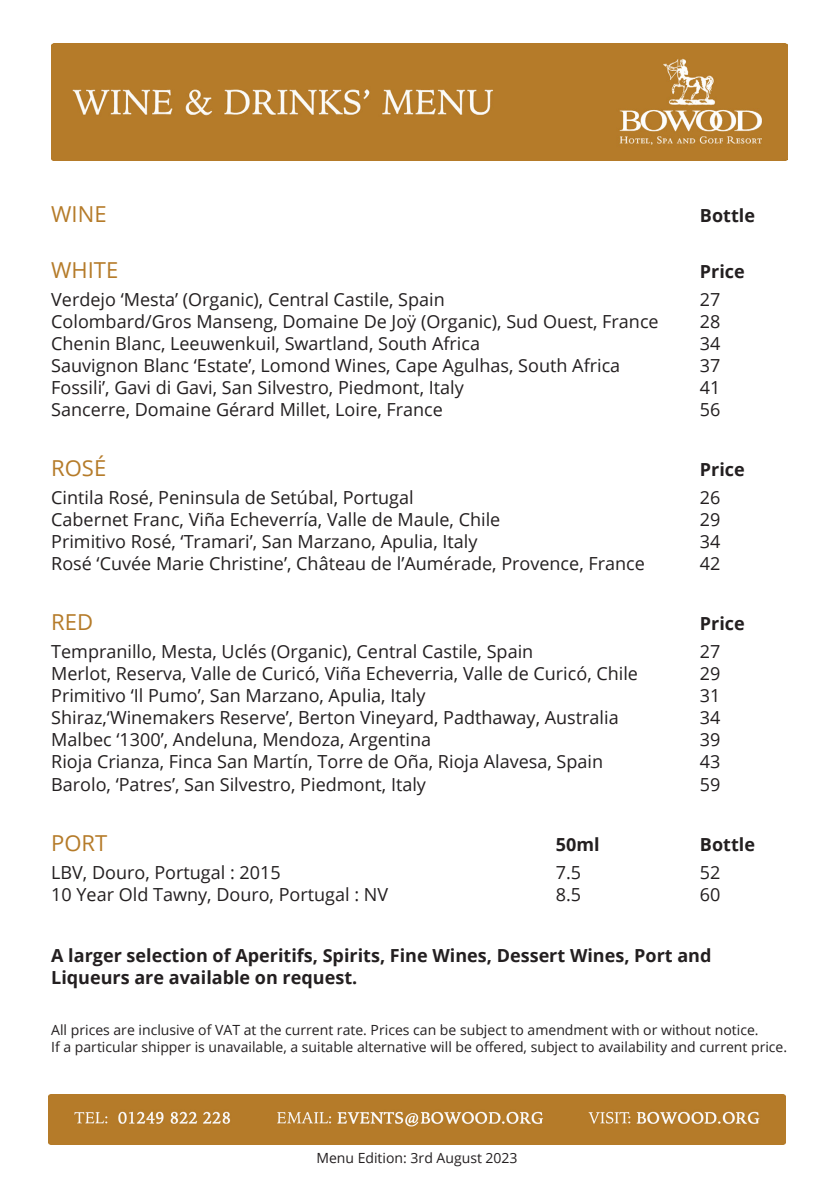
<style>
.page{position:relative;width:840px;height:1191px;background:#fff}
.page>*{position:absolute;margin:0;border:0;box-sizing:border-box;transform-origin:0 0}
.DRINK_TYPE{font:22px "Open Sans";color:#b57b29}
.DRINK_TYPE-2{font:18px "Open Sans";color:#231f20}
.DRINK_TYPE-3{font:700 18px "Open Sans";color:#231f20}
.t1{font:14px "Open Sans";color:#231f20}
</style>
<div class="page">
<img style="left:49px;top:1094px;width:735px;height:50px">
<img style="left:51px;top:43px;width:735px;height:118px">
<p class="DRINK_TYPE" style="left:51px;top:199px;width:57px">WINE</p>
<p class="DRINK_TYPE-3" style="left:699px;top:203px;width:56px">Bottle</p>
<p class="DRINK_TYPE" style="left:51px;top:255px;width:69px">WHITE</p>
<p class="DRINK_TYPE-3" style="left:699px;top:259px;width:46px">Price</p>
<p class="DRINK_TYPE-2" style="left:51px;top:287px;width:395px">Verdejo ‘Mesta’ (Organic), Central Castile, Spain</p>
<p class="DRINK_TYPE-2" style="left:699px;top:287px;width:22px">27</p>
<p class="DRINK_TYPE-2" style="left:51px;top:309px;width:608px">Colombard/Gros Manseng, Domaine De Joÿ (Organic), Sud Ouest, France</p>
<p class="DRINK_TYPE-2" style="left:699px;top:309px;width:22px">28</p>
<p class="DRINK_TYPE-2" style="left:51px;top:331px;width:430px">Chenin Blanc, Leeuwenkuil, Swartland, South Africa</p>
<p class="DRINK_TYPE-2" style="left:699px;top:331px;width:22px">34</p>
<p class="DRINK_TYPE-2" style="left:51px;top:353px;width:570px">Sauvignon Blanc ‘Estate’, Lomond Wines, Cape Agulhas, South Africa</p>
<p class="DRINK_TYPE-2" style="left:699px;top:353px;width:22px">37</p>
<p class="DRINK_TYPE-2" style="left:51px;top:375px;width:414px">Fossili’, Gavi di Gavi, San Silvestro, Piedmont, Italy</p>
<p class="DRINK_TYPE-2" style="left:699px;top:375px;width:22px">41</p>
<p class="DRINK_TYPE-2" style="left:51px;top:397px;width:393px">Sancerre, Domaine Gérard Millet, Loire, France</p>
<p class="DRINK_TYPE-2" style="left:699px;top:397px;width:22px">56</p>
<p class="DRINK_TYPE" style="left:51px;top:453px;width:57px">ROSÉ</p>
<p class="DRINK_TYPE-3" style="left:699px;top:457px;width:46px">Price</p>
<p class="DRINK_TYPE-2" style="left:51px;top:485px;width:364px">Cintila Rosé, Peninsula de Setúbal, Portugal</p>
<p class="DRINK_TYPE-2" style="left:699px;top:485px;width:22px">26</p>
<p class="DRINK_TYPE-2" style="left:51px;top:507px;width:450px">Cabernet Franc, Viña Echeverría, Valle de Maule, Chile</p>
<p class="DRINK_TYPE-2" style="left:699px;top:507px;width:22px">29</p>
<p class="DRINK_TYPE-2" style="left:51px;top:529px;width:427px">Primitivo Rosé, ‘Tramari’, San Marzano, Apulia, Italy</p>
<p class="DRINK_TYPE-2" style="left:699px;top:529px;width:22px">34</p>
<p class="DRINK_TYPE-2" style="left:51px;top:551px;width:594px">Rosé ‘Cuvée Marie Christine’, Château de l’Aumérade, Provence, France</p>
<p class="DRINK_TYPE-2" style="left:699px;top:551px;width:22px">42</p>
<p class="DRINK_TYPE" style="left:51px;top:607px;width:43px">RED</p>
<p class="DRINK_TYPE-3" style="left:699px;top:611px;width:46px">Price</p>
<p class="DRINK_TYPE-2" style="left:51px;top:639px;width:483px">Tempranillo, Mesta, Uclés (Organic), Central Castile, Spain</p>
<p class="DRINK_TYPE-2" style="left:699px;top:639px;width:22px">27</p>
<p class="DRINK_TYPE-2" style="left:51px;top:661px;width:588px">Merlot, Reserva, Valle de Curicó, Viña Echeverria, Valle de Curicó, Chile</p>
<p class="DRINK_TYPE-2" style="left:699px;top:661px;width:22px">29</p>
<p class="DRINK_TYPE-2" style="left:51px;top:683px;width:375px">Primitivo ‘Il Pumo’, San Marzano, Apulia, Italy</p>
<p class="DRINK_TYPE-2" style="left:699px;top:683px;width:22px">31</p>
<p class="DRINK_TYPE-2" style="left:51px;top:705px;width:568px">Shiraz,‘Winemakers Reserve’, Berton Vineyard, Padthaway, Australia</p>
<p class="DRINK_TYPE-2" style="left:699px;top:705px;width:22px">34</p>
<p class="DRINK_TYPE-2" style="left:51px;top:727px;width:381px">Malbec ‘1300’, Andeluna, Mendoza, Argentina</p>
<p class="DRINK_TYPE-2" style="left:699px;top:727px;width:22px">39</p>
<p class="DRINK_TYPE-2" style="left:51px;top:749px;width:553px">Rioja Crianza, Finca San Martín, Torre de Oña, Rioja Alavesa, Spain</p>
<p class="DRINK_TYPE-2" style="left:699px;top:749px;width:22px">43</p>
<p class="DRINK_TYPE-2" style="left:51px;top:771px;width:376px">Barolo, ‘Patres’, San Silvestro, Piedmont, Italy</p>
<p class="DRINK_TYPE-2" style="left:699px;top:771px;width:22px">59</p>
<p class="DRINK_TYPE" style="left:51px;top:827px;width:58px">PORT</p>
<p class="DRINK_TYPE-3" style="left:555px;top:831px;width:45px">50ml</p>
<p class="DRINK_TYPE-3" style="left:699px;top:831px;width:56px">Bottle</p>
<p class="DRINK_TYPE-2" style="left:51px;top:859px;width:231px">LBV, Douro, Portugal : 2015</p>
<p class="DRINK_TYPE-2" style="left:555px;top:859px;width:27px">7.5</p>
<p class="DRINK_TYPE-2" style="left:699px;top:859px;width:22px">52</p>
<p class="DRINK_TYPE-2" style="left:51px;top:881px;width:338px">10 Year Old Tawny, Douro, Portugal : NV</p>
<p class="DRINK_TYPE-2" style="left:555px;top:881px;width:27px">8.5</p>
<p class="DRINK_TYPE-2" style="left:699px;top:881px;width:22px">60</p>
<p class="DRINK_TYPE-3" style="left:51px;top:943px;width:661px">A larger selection of Aperitifs, Spirits, Fine Wines, Dessert Wines, Port and</p>
<p class="DRINK_TYPE-3" style="left:51px;top:965px;width:307px">Liqueurs are available on request.</p>
<p class="t1" style="left:51px;top:1020px;width:708px">All prices are inclusive of VAT at the current rate. Prices can be subject to amendment with or without notice.</p>
<p class="t1" style="left:51px;top:1037px;width:737px">If a particular shipper is unavailable, a suitable alternative will be offered, subject to availability and current price.</p>
<p class="t1" style="left:316px;top:1148px;width:203px">Menu Edition: 3rd August 2023</p>
</div>
